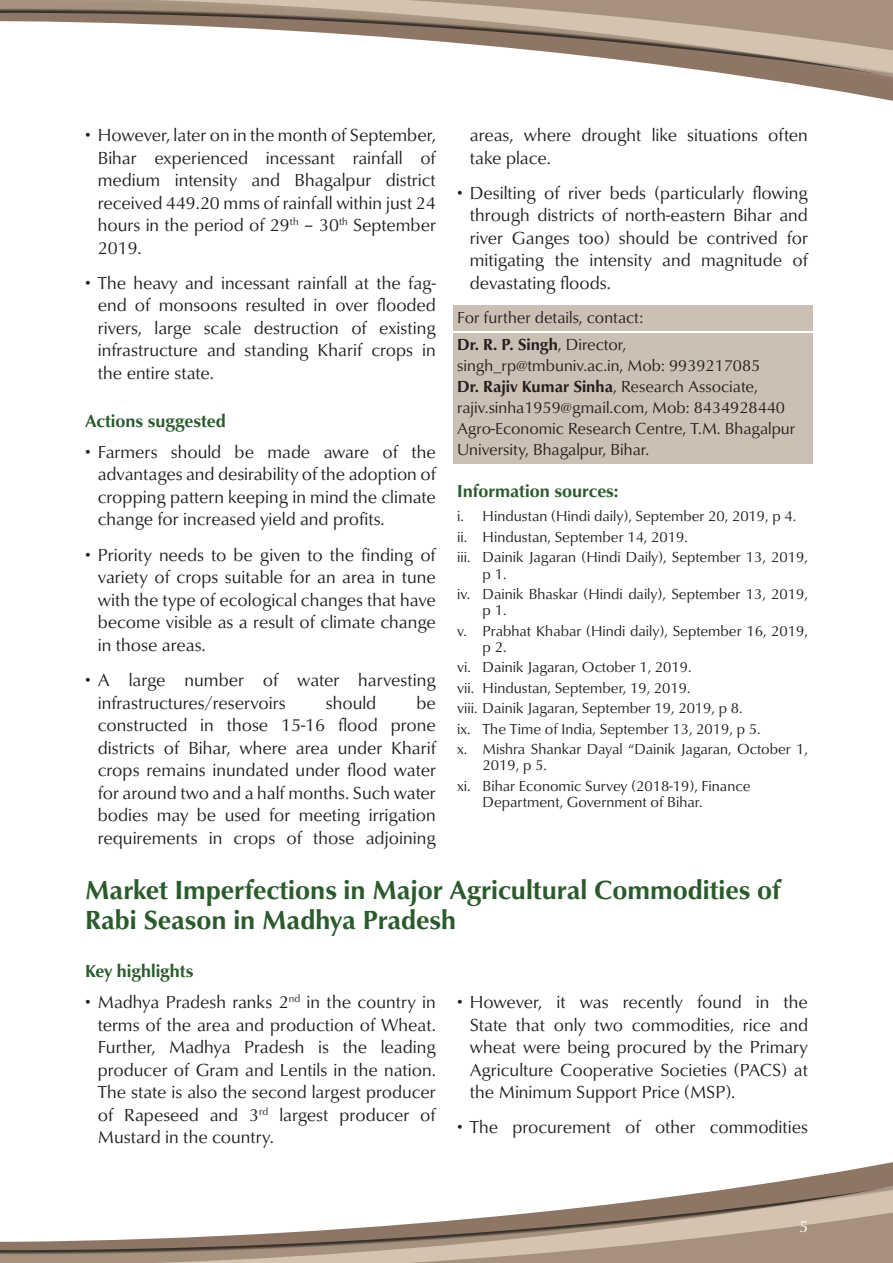
<style>
.page{position:relative;width:893px;height:1263px;background:#fff}
.page>*{position:absolute;margin:0;border:0;box-sizing:border-box;transform-origin:0 0}
.Title_1{font:700 27px/30px "Classico URW";color:#2b5b2d}
.t1{font:18px/22.5px "Classico URW";color:#231f20;text-align:justify}
.Heading_1{font:700 18px "Classico URW";color:#2b5b2d}
.CONTACTION_DETAILS{font:16.5px/21px "Classico URW";color:#231f20}
.t2{font:16.5px "Classico URW";color:#fff}
.t3{font:15px/16.2px "Classico URW";color:#231f20}
.s1{font-weight:700}
</style>
<div class="page">
<div style="left:0;top:0;width:893px;height:94px;background:#231f20;opacity:.75"></div>
<div style="left:0;top:1168px;width:893px;height:95px;background:#231f20;opacity:.75"></div>
<div style="left:0;top:0;width:893px;height:84px;background:#231f20;opacity:.5"></div>
<svg style="left:0;top:0;width:893px;height:79px"></svg>
<svg style="left:0;top:1184px;width:893px;height:79px"></svg>
<div style="left:453px;top:306px;width:359px;height:25px;background:#ccc0b4"></div>
<div style="left:453px;top:333px;width:359px;height:130px;background:#ccc0b4"></div>
<p class="t1" style="left:98px;top:124px;width:340px;text-indent:-13px">• However, later on in the month of September, Bihar experienced incessant rainfall of medium intensity and Bhagalpur district received 449.20 mms of rainfall within just 24 hours in the period of 29<sup>th</sup> – 30<sup>th</sup> September 2019.</p>
<p class="t1" style="left:98px;top:272px;width:340px;text-indent:-13px">• The heavy and incessant rainfall at the fag&shy;end of monsoons resulted in over flooded rivers, large scale destruction of existing infrastructure and standing Kharif crops in the entire state.</p>
<p class="Heading_1" style="left:85px;top:410px;width:142px">Actions suggested</p>
<p class="t1" style="left:98px;top:441px;width:340px;text-indent:-13px">• Farmers should be made aware of the advantages and desirability of the adoption of cropping pattern keeping in mind the climate change for increased yield and profits.</p>
<p class="t1" style="left:98px;top:544px;width:340px;text-indent:-13px">• Priority needs to be given to the finding of variety of crops suitable for an area in tune with the type of ecological changes that have become visible as a result of climate change in those areas.</p>
<p class="t1" style="left:98px;top:669px;width:340px;text-indent:-13px">• A large number of water harvesting infrastructures/reservoirs</p>
<p class="t1" style="left:98px;top:691px;width:340px;text-indent:319px">be constructed in those 15-16 flood prone districts of Bihar, where area under Kharif crops remains inundated under flood water for around two and a half months. Such water bodies may be used for meeting irrigation requirements in crops of those adjoining</p>
<p class="t1" style="left:326px;top:691px;width:52px">should</p>
<p class="t1" style="left:470px;top:124px;width:340px">areas, where drought like situations often take place.</p>
<p class="t1" style="left:470px;top:182px;width:340px;text-indent:-13px">• Desilting of river beds (particularly flowing through districts of north-eastern Bihar and river Ganges too) should be contrived for mitigating the intensity and magnitude of devastating floods.</p>
<p class="CONTACTION_DETAILS" style="left:457px;top:307px;width:188px">For further details, contact:</p>
<p class="CONTACTION_DETAILS" style="left:457px;top:334px;width:340px"><span class="s1">Dr. R. P. Singh</span>, Director, singh_rp@tmbuniv.ac.in, Mob: 9939217085<br><span class="s1">Dr. Rajiv Kumar Sinha</span>, Research Associate, rajiv.sinha1959@gmail.com, Mob: 8434928440<br>Agro-Economic Research Centre, T.M. Bhagalpur University, Bhagalpur, Bihar.</p>
<p class="Heading_1" style="left:457px;top:479px;width:163px">Information sources:</p>
<p class="t3" style="left:457px;top:508px;width:341px">i. Hindustan (Hindi daily), September 20, 2019, p 4.</p>
<p class="t3" style="left:457px;top:529px;width:232px">ii. Hindustan, September 14, 2019.</p>
<p class="t3" style="left:483px;top:549px;width:327px;text-indent:-26px">iii. Dainik Jagaran (Hindi Daily), September 13, 2019, p 1.</p>
<p class="t3" style="left:483px;top:586px;width:327px;text-indent:-26px">iv. Dainik Bhaskar (Hindi daily), September 13, 2019, p 1.</p>
<p class="t3" style="left:483px;top:623px;width:327px;text-indent:-26px">v. Prabhat Khabar (Hindi daily), September 16, 2019, p 2.</p>
<p class="t3" style="left:457px;top:659px;width:236px">vi. Dainik Jagaran, October 1, 2019.</p>
<p class="t3" style="left:457px;top:680px;width:235px">vii. Hindustan, September, 19, 2019.</p>
<p class="t3" style="left:457px;top:700px;width:287px">viii. Dainik Jagaran, September 19, 2019, p 8.</p>
<p class="t3" style="left:457px;top:720px;width:305px">ix. The Time of India, September 13, 2019, p 5.</p>
<p class="t3" style="left:483px;top:741px;width:327px;text-indent:-26px">x. Mishra Shankar Dayal “Dainik Jagaran, October 1,<br>2019, p 5.</p>
<p class="t3" style="left:483px;top:778px;width:269px;text-indent:-26px">xi. Bihar Economic Survey (2018-19), Finance<br>Department, Government of Bihar.</p>
<p class="Title_1" style="left:85px;top:875px;width:697px">Market Imperfections in Major Agricultural Commodities of<br>Rabi Season in Madhya Pradesh</p>
<p class="Heading_1" style="left:85px;top:960px;width:110px">Key highlights</p>
<p class="t1" style="left:98px;top:991px;width:340px;text-indent:-13px">• Madhya Pradesh ranks 2<sup>nd</sup> in the country in terms of the area and production of Wheat.<br>Further, Madhya Pradesh is the leading producer of Gram and Lentils in the nation.<br>The state is also the second largest producer of Rapeseed and 3<sup>rd</sup> largest producer of Mustard in the country.</p>
<p class="t1" style="left:470px;top:991px;width:340px;text-indent:-13px">• However, it was recently found in the State that only two commodities, rice and wheat were being procured by the Primary Agriculture Cooperative Societies (PACS) at the Minimum Support Price (MSP).</p>
<p class="t1" style="left:457px;top:1116px;width:352px">• The procurement of other commodities</p>
<p class="t2" style="left:799px;top:1216px;width:11px">5</p>
</div>
